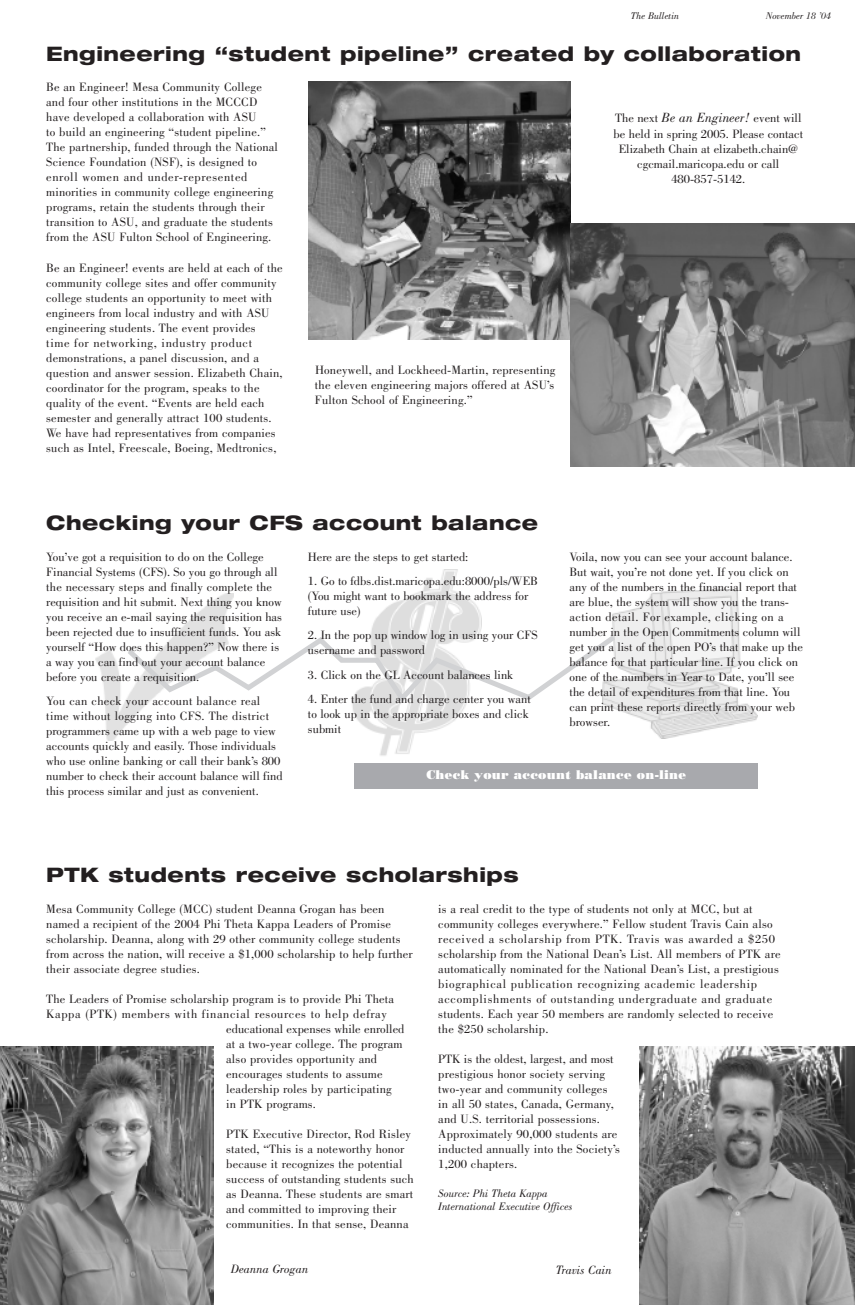
<style>
.page{position:relative;width:855px;height:1305px;background:#fff}
.page>*{position:absolute;margin:0;border:0;box-sizing:border-box;transform-origin:0 0}
.t1{font:800 expanded 20px "Helvetica Neue";letter-spacing:.025em;color:#231f20}
.t2{font:12.5px/15px "Bodoni";letter-spacing:.015em;color:#231f20}
.t3{font:12.5px "Bodoni";letter-spacing:.05em;color:#231f20}
.t4{font:12.5px "Bodoni Poster";letter-spacing:.02em;color:#fff}
.t5{font:italic 12.5px "Bodoni";color:#231f20}
.t6{font:italic 11.25px/13.5px "Bodoni";color:#231f20}
.t7{font:italic 10px "Bodoni";color:#231f20}
.s1{font-style:italic;font-size:13.75px}
</style>
<div class="page">
<img style="left:96px;top:594px;width:137px;height:146px">
<img style="left:352px;top:569px;width:129px;height:187px">
<img style="left:609px;top:589px;width:148px;height:149px">
<svg style="left:122px;top:630px;width:499px;height:77px"></svg>
<img style="left:639px;top:1046px;width:216px;height:259px">
<img style="left:0;top:1046px;width:214px;height:259px">
<img style="left:308px;top:81px;width:263px;height:259px">
<img style="left:571px;top:223px;width:284px;height:244px">
<div style="left:354px;top:763px;width:404px;height:26px;background:#a8a9ad"></div>
<p class="t7" style="left:631px;top:12px;width:50px">The Bulletin</p>
<p class="t7" style="left:766px;top:12px;width:67px">November 18 ’04</p>
<h1 class="t1" style="left:46px;top:46px;width:756px">Engineering “student pipeline” created by collaboration</h1>
<p class="t2" style="left:46px;top:81px;width:233px">Be an Engineer! Mesa Community College and four other institutions in the MCCCD have developed a collaboration with ASU<br>to build an engineering “student pipeline.” The partnership, funded through the National Science Foundation (NSF), is designed to enroll women and under-represented minorities in community college engineering programs, retain the students through their transition to ASU, and graduate the students from the ASU Fulton School of Engineering.</p>
<p class="t2" style="left:46px;top:262px;width:238px">Be an Engineer! events are held at each of the community college sites and offer community college students an opportunity to meet with engineers from local industry and with ASU engineering students. The event provides<br>time for networking, industry product demonstrations, a panel discussion, and a question and answer session. Elizabeth Chain, coordinator for the program, speaks to the quality of the event. “Events are held each semester and generally attract 100 students.<br>We have had representatives from companies such as Intel, Freescale, Boeing, Medtronics,</p>
<p class="t2" style="left:315px;top:363px;width:242px;text-align:justify">Honeywell, and Lockheed-Martin, representing the eleven engineering majors offered at ASU’s Fulton School of Engineering.”</p>
<h1 class="t1" style="left:46px;top:515px;width:494px">Checking your CFS account balance</h1>
<p class="t2" style="left:614px;top:112px;width:191px;text-align:center">The next <span class="s1">Be an Engineer!</span> event will be held in spring 2005. Please contact<br>Elizabeth Chain at elizabeth.chain@ cgcmail.maricopa.edu or call<br>480-857-5142.</p>
<p class="t2" style="left:46px;top:550px;width:237px">You’ve got a requisition to do on the College Financial Systems (CFS). So you go through all the necessary steps and finally complete the requisition and hit submit. Next thing you know you receive an e-mail saying the requisition has been rejected due to insufficient funds. You ask yourself “How does this happen?” Now there is a way you can find out your account balance before you create a requisition.</p>
<p class="t2" style="left:46px;top:695px;width:238px">You can check your account balance real time without logging into CFS. The district programmers came up with a web page to view accounts quickly and easily. Those individuals who use online banking or call their bank’s 800 number to check their account balance will find this process similar and just as convenient.</p>
<p class="t2" style="left:308px;top:550px;width:162px">Here are the steps to get started:</p>
<p class="t2" style="left:308px;top:575px;width:232px">1. Go to fdbs.dist.maricopa.edu:8000/pls/WEB (You might want to bookmark the address for future use)</p>
<p class="t2" style="left:308px;top:629px;width:231px">2. In the pop up window log in using your CFS username and password</p>
<p class="t2" style="left:308px;top:668px;width:207px">3. Click on the GL Account balances link</p>
<p class="t2" style="left:308px;top:693px;width:224px">4. Enter the fund and charge center you want to look up in the appropriate boxes and click submit</p>
<p class="t2" style="left:570px;top:550px;width:235px">Voila, now you can see your account balance.<br>But wait, you’re not done yet. If you click on any of the numbers in the financial report that are blue, the system will show you the trans&shy;action detail. For example, clicking on a number in the Open Commitments column will get you a list of the open PO’s that make up the balance for that particular line. If you click on one of the numbers in Year to Date, you’ll see the detail of expenditures from that line. You can print these reports directly from your web browser.</p>
<p class="t4" style="left:426px;top:767px;width:261px">Check your account balance on-line</p>
<h1 class="t1" style="left:46px;top:867px;width:474px">PTK students receive scholarships</h1>
<p class="t2" style="left:46px;top:902px;width:368px">Mesa Community College (MCC) student Deanna Grogan has been named a recipient of the 2004 Phi Theta Kappa Leaders of Promise scholarship. Deanna, along with 29 other community college students from across the nation, will receive a $1,000 scholarship to help further their associate degree studies.</p>
<p class="t2" style="left:46px;top:992px;width:349px">The Leaders of Promise scholarship program is to provide Phi Theta</p>
<p class="t3" style="left:46px;top:1009px;width:342px">Kappa (PTK) members with financial resources to help defray</p>
<p class="t2" style="left:226px;top:1022px;width:180px">educational expenses while enrolled</p>
<p class="t2" style="left:226px;top:1037px;width:178px">at a two-year college. The program</p>
<p class="t2" style="left:226px;top:1052px;width:152px">also provides opportunity and</p>
<p class="t2" style="left:226px;top:1067px;width:158px">encourages students to assume</p>
<p class="t2" style="left:226px;top:1082px;width:167px">leadership roles by participating</p>
<p class="t2" style="left:226px;top:1097px;width:91px">in PTK programs.</p>
<p class="t2" style="left:226px;top:1127px;width:189px">PTK Executive Director, Rod Risley stated, “This is a noteworthy honor because it recognizes the potential success of outstanding students such as Deanna. These students are smart and committed to improving their communities. In that sense, Deanna</p>
<p class="t2" style="left:438px;top:902px;width:344px">is a real credit to the type of students not only at MCC, but at community colleges everywhere.” Fellow student Travis Cain also received a scholarship from PTK. Travis was awarded a $250 scholarship from the National Dean’s List. All members of PTK are automatically nominated for the National Dean’s List, a prestigious biographical publication recognizing academic leadership accomplishments of outstanding undergraduate and graduate students. Each year 50 members are randomly selected to receive the $250 scholarship.</p>
<p class="t2" style="left:438px;top:1052px;width:183px">PTK is the oldest, largest, and most prestigious honor society serving two-year and community colleges in all 50 states, Canada, Germany, and U.S. territorial possessions.<br>Approximately 90,000 students are inducted annually into the Society’s<br>1,200 chapters.</p>
<p class="t6" style="left:438px;top:1187px;width:136px">Source: Phi Theta Kappa<br>International Executive Offices</p>
<p class="t5" style="left:231px;top:1264px;width:79px">Deanna Grogan</p>
<p class="t5" style="left:556px;top:1265px;width:57px">Travis Cain</p>
</div>
